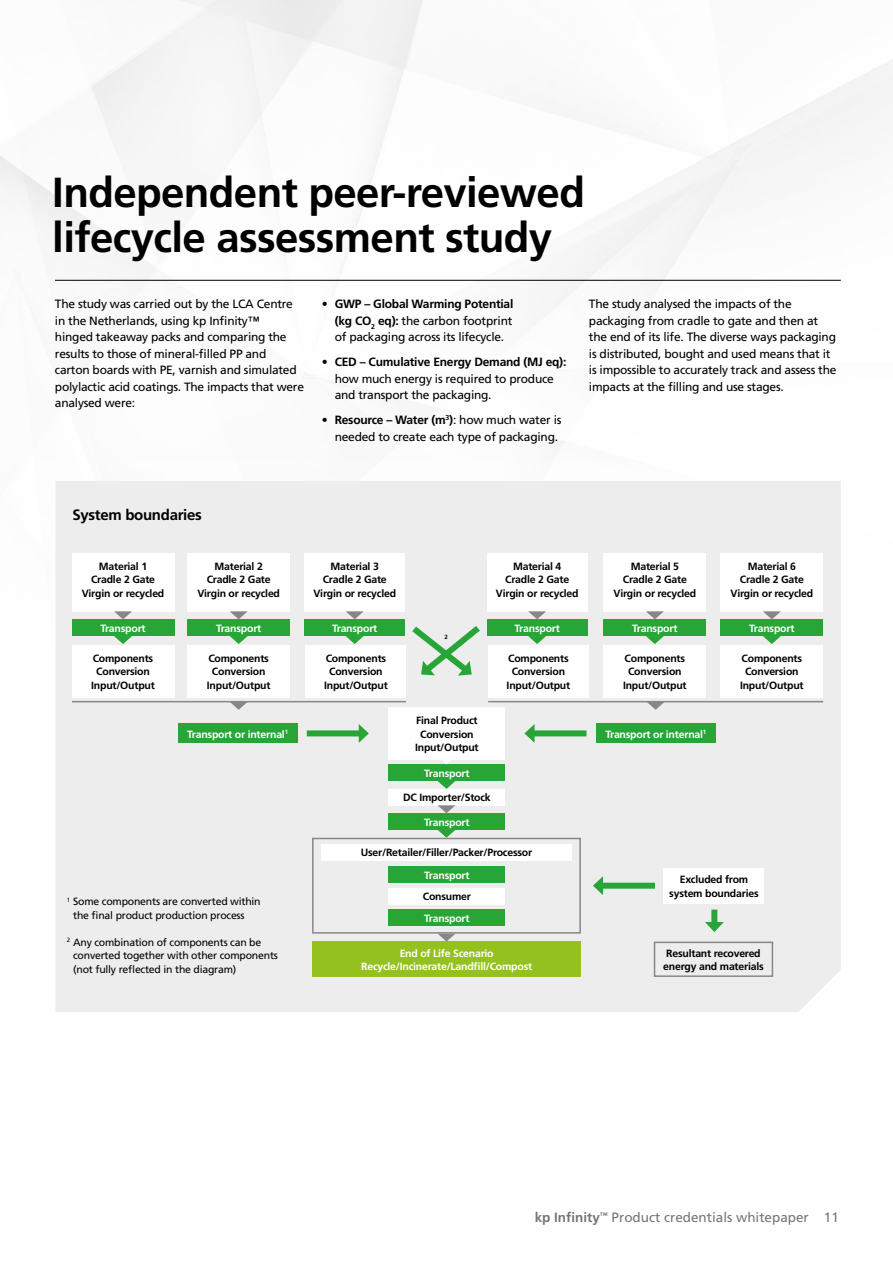
<style>
.page{position:relative;width:893px;height:1263px;background:#fff}
.page>*{position:absolute;margin:0;border:0;box-sizing:border-box;transform-origin:0 0}
.t1{font:700 42px/45px "Frutiger";letter-spacing:-.015em;color:#000}
.t2{font:700 15px "Frutiger";letter-spacing:-.02em;color:#000}
.t3{font:13.5px "Frutiger";color:#767675}
.t4{font:12px/16.5px "Frutiger";letter-spacing:-.02em;color:#000}
.t5{font:700 12px "Frutiger";letter-spacing:-.02em;color:#000}
.t6{font:700 10.5px/13.5px "Frutiger";letter-spacing:-.02em;color:#000;text-align:center}
.t7{font:700 10.5px/13.5px "Frutiger";letter-spacing:-.02em;color:#fff;text-align:center}
.t8{font:10.5px/13.5px "Frutiger";letter-spacing:-.02em;color:#000}
.t9{font:700 6.15px "Frutiger";color:#000}
.s1{font-weight:700}
</style>
<div class="page">
<div style="left:55px;top:481px;width:786px;height:531px;background:#ededed"></div>
<div style="left:388px;top:764px;width:117px;height:17px;background:#27a536"></div>
<div style="left:388px;top:813px;width:117px;height:17px;background:#27a536"></div>
<div style="left:388px;top:866px;width:117px;height:17px;background:#27a536"></div>
<div style="left:388px;top:909px;width:117px;height:17px;background:#27a536"></div>
<div style="left:388px;top:888px;width:117px;height:16px;background:#fff"></div>
<div style="left:388px;top:789px;width:117px;height:16px;background:#fff"></div>
<div style="left:388px;top:707px;width:117px;height:52px;background:#fff"></div>
<div style="left:321px;top:844px;width:251px;height:16px;background:#fff"></div>
<div style="left:312px;top:942px;width:269px;height:35px;background:#95c11f"></div>
<div style="left:654px;top:941px;width:119px;height:36px;border:2px solid #878787"></div>
<div style="left:72px;top:553px;width:102px;height:58px;background:#fff"></div>
<div style="left:72px;top:645px;width:102px;height:52px;background:#fff"></div>
<div style="left:72px;top:619px;width:102px;height:17px;background:#27a536"></div>
<svg style="left:114px;top:611px;width:18px;height:8px"></svg>
<svg style="left:114px;top:636px;width:18px;height:8px"></svg>
<div style="left:188px;top:619px;width:102px;height:17px;background:#27a536"></div>
<div style="left:188px;top:645px;width:102px;height:52px;background:#fff"></div>
<div style="left:188px;top:553px;width:102px;height:58px;background:#fff"></div>
<svg style="left:230px;top:611px;width:18px;height:8px"></svg>
<svg style="left:230px;top:636px;width:18px;height:8px"></svg>
<div style="left:304px;top:619px;width:101px;height:17px;background:#27a536"></div>
<div style="left:305px;top:645px;width:101px;height:52px;background:#fff"></div>
<div style="left:304px;top:553px;width:101px;height:58px;background:#fff"></div>
<svg style="left:346px;top:611px;width:18px;height:8px"></svg>
<svg style="left:346px;top:636px;width:18px;height:8px"></svg>
<div style="left:487px;top:619px;width:101px;height:17px;background:#27a536"></div>
<div style="left:488px;top:645px;width:101px;height:52px;background:#fff"></div>
<div style="left:487px;top:553px;width:101px;height:58px;background:#fff"></div>
<svg style="left:528px;top:611px;width:18px;height:8px"></svg>
<svg style="left:528px;top:636px;width:18px;height:8px"></svg>
<div style="left:604px;top:619px;width:102px;height:17px;background:#27a536"></div>
<div style="left:604px;top:645px;width:102px;height:52px;background:#fff"></div>
<div style="left:604px;top:553px;width:102px;height:58px;background:#fff"></div>
<svg style="left:646px;top:611px;width:18px;height:8px"></svg>
<svg style="left:646px;top:636px;width:18px;height:8px"></svg>
<div style="left:721px;top:619px;width:102px;height:17px;background:#27a536"></div>
<div style="left:721px;top:645px;width:102px;height:52px;background:#fff"></div>
<div style="left:721px;top:553px;width:102px;height:58px;background:#fff"></div>
<svg style="left:763px;top:611px;width:18px;height:8px"></svg>
<svg style="left:763px;top:636px;width:18px;height:8px"></svg>
<svg style="left:230px;top:702px;width:18px;height:8px"></svg>
<hr style="left:72px;top:701px;width:334px;height:1px;background:#878787">
<svg style="left:647px;top:702px;width:18px;height:8px"></svg>
<hr style="left:488px;top:701px;width:335px;height:1px;background:#878787">
<svg style="left:437px;top:830px;width:18px;height:8px"></svg>
<svg style="left:437px;top:805px;width:18px;height:8px"></svg>
<svg style="left:437px;top:781px;width:18px;height:8px"></svg>
<svg style="left:437px;top:759px;width:18px;height:5px"></svg>
<svg style="left:437px;top:933px;width:18px;height:8px"></svg>
<div style="left:312px;top:838px;width:269px;height:95px;border:2px solid #878787"></div>
<svg style="left:406px;top:620px;width:80px;height:58px;background:#c6dec8"></svg>
<div style="left:178px;top:724px;width:119px;height:19px;background:#27a536"></div>
<div style="left:596px;top:724px;width:119px;height:19px;background:#27a536"></div>
<div style="left:711px;top:909px;width:6px;height:16px;background:#27a536"></div>
<svg style="left:705px;top:922px;width:19px;height:10px"></svg>
<div style="left:664px;top:868px;width:100px;height:35px;background:#fff"></div>
<div style="left:307px;top:730px;width:55px;height:6px;background:#27a536"></div>
<svg style="left:359px;top:724px;width:10px;height:19px"></svg>
<div style="left:531px;top:730px;width:55px;height:6px;background:#27a536"></div>
<svg style="left:524px;top:724px;width:11px;height:19px"></svg>
<div style="left:600px;top:883px;width:55px;height:6px;background:#27a536"></div>
<svg style="left:593px;top:876px;width:10px;height:19px"></svg>
<hr style="left:55px;top:280px;width:786px;height:1px;background:#000">
<h1 class="t1" style="left:52px;top:169px;width:534px">Independent peer-reviewed lifecycle assessment study</h1>
<p class="t4" style="left:55px;top:296px;width:251px">The study was carried out by the LCA Centre in the Netherlands, using kp Infinity™<br>hinged takeaway packs and comparing the results to those of mineral-filled PP and carton boards with PE, varnish and simulated polylactic acid coatings. The impacts that were analysed were:</p>
<p class="t4" style="left:335px;top:296px;width:180px;text-align:justify;text-indent:-13px"><span class="s1">• GWP – Global Warming Potential (kg CO</span><sub>2</sub> <span class="s1">eq):</span> the carbon footprint of packaging across its lifecycle.</p>
<p class="t5" style="left:322px;top:355px;width:246px">• CED – Cumulative Energy Demand (MJ eq):</p>
<p class="t4" style="left:335px;top:370px;width:221px">how much energy is required to produce and transport the packaging.</p>
<p class="t4" style="left:322px;top:412px;width:241px;text-align:right"><span class="s1">• Resource – Water (m</span><sup>3</sup><span class="s1">)</span>: how much water is needed to create each type of packaging.</p>
<p class="t4" style="left:589px;top:296px;width:249px">The study analysed the impacts of the packaging from cradle to gate and then at the end of its life. The diverse ways packaging is distributed, bought and used means that it is impossible to accurately track and assess the impacts at the filling and use stages.</p>
<p class="t2" style="left:72px;top:506px;width:131px">System boundaries</p>
<p class="t6" style="left:82px;top:559px;width:84px">Material 1<br>Cradle 2 Gate<br>Virgin or recycled</p>
<p class="t6" style="left:197px;top:559px;width:84px">Material 2<br>Cradle 2 Gate<br>Virgin or recycled</p>
<p class="t7" style="left:100px;top:621px;width:47px">Transport</p>
<p class="t7" style="left:216px;top:621px;width:47px">Transport</p>
<p class="t6" style="left:207px;top:651px;width:65px">Components<br>Conversion<br>Input/Output</p>
<p class="t6" style="left:91px;top:651px;width:65px">Components<br>Conversion<br>Input/Output</p>
<p class="t6" style="left:313px;top:559px;width:84px">Material 3<br>Cradle 2 Gate<br>Virgin or recycled</p>
<p class="t7" style="left:332px;top:621px;width:47px">Transport</p>
<p class="t6" style="left:324px;top:651px;width:65px">Components<br>Conversion<br>Input/Output</p>
<p class="t9" style="left:444px;top:633px;width:5px">2</p>
<p class="t6" style="left:496px;top:559px;width:84px">Material 4<br>Cradle 2 Gate<br>Virgin or recycled</p>
<p class="t7" style="left:515px;top:621px;width:47px">Transport</p>
<p class="t6" style="left:507px;top:651px;width:65px">Components<br>Conversion<br>Input/Output</p>
<p class="t6" style="left:613px;top:559px;width:84px">Material 5<br>Cradle 2 Gate<br>Virgin or recycled</p>
<p class="t7" style="left:632px;top:621px;width:47px">Transport</p>
<p class="t6" style="left:623px;top:651px;width:65px">Components<br>Conversion<br>Input/Output</p>
<p class="t6" style="left:730px;top:559px;width:84px">Material 6<br>Cradle 2 Gate<br>Virgin or recycled</p>
<p class="t7" style="left:749px;top:621px;width:47px">Transport</p>
<p class="t6" style="left:740px;top:651px;width:65px">Components<br>Conversion<br>Input/Output</p>
<p class="t6" style="left:415px;top:713px;width:65px">Final Product<br>Conversion<br>Input/Output</p>
<p class="t7" style="left:187px;top:727px;width:102px">Transport or internal<sup>1</sup></p>
<p class="t7" style="left:605px;top:727px;width:102px">Transport or internal<sup>1</sup></p>
<p class="t7" style="left:424px;top:766px;width:47px">Transport</p>
<p class="t7" style="left:424px;top:815px;width:47px">Transport</p>
<p class="t6" style="left:403px;top:791px;width:89px">DC Importer/Stock</p>
<p class="t8" style="left:73px;top:895px;width:189px;text-indent:-6px"><sup>1</sup> Some components are converted within the final product production process</p>
<p class="t8" style="left:73px;top:935px;width:206px;text-indent:-6px"><sup>2</sup> Any combination of components can be converted together with other components (not fully reflected in the diagram)</p>
<p class="t6" style="left:361px;top:846px;width:173px">User/Retailer/Filler/Packer/Processor</p>
<p class="t7" style="left:424px;top:868px;width:47px">Transport</p>
<p class="t7" style="left:424px;top:911px;width:47px">Transport</p>
<p class="t6" style="left:423px;top:890px;width:50px">Consumer</p>
<p class="t6" style="left:669px;top:872px;width:91px">Excluded from system boundaries</p>
<p class="t7" style="left:361px;top:946px;width:173px">End of Life Scenario<br>Recycle/Incinerate/Landfill/Compost</p>
<p class="t6" style="left:663px;top:946px;width:102px;text-align:left">Resultant recovered energy and materials</p>
<p class="t3" style="left:535px;top:1210px;width:306px"><span class="s1">kp Infinity</span><sup>™</sup> Product credentials whitepaper 11</p>
</div>
